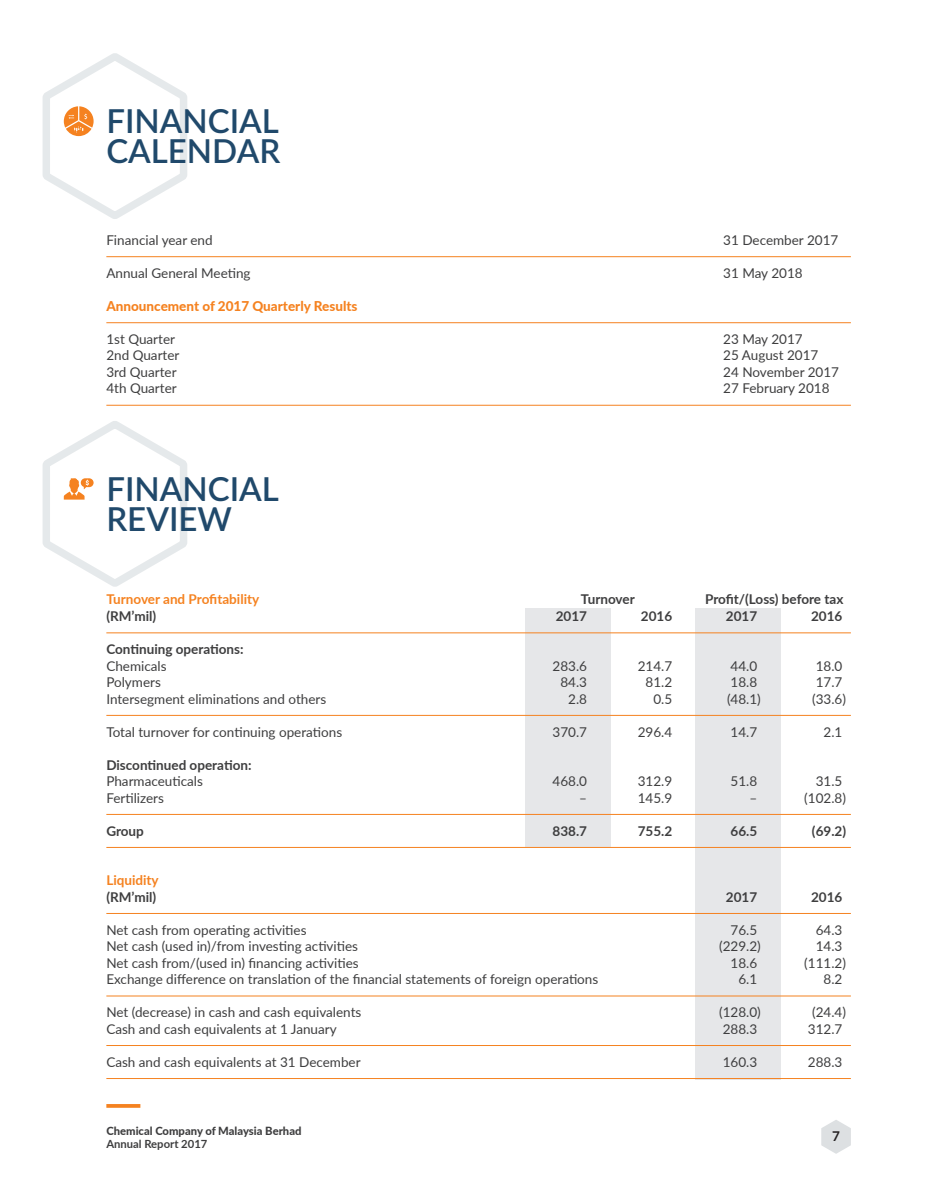
<style>
.page{position:relative;width:936px;height:1191px;background:#fff}
.page>*{position:absolute;margin:0;border:0;box-sizing:border-box;transform-origin:0 0}
.t1{font:600 33px/30px "Lato";color:#20496b}
.t2{font:13.5px "Lato";color:#3e3e3f}
.t3{font:700 13.5px "Lato";color:#3e3e3f}
.t4{font:800 13.5px "Lato";color:#f58220}
.t5{font:700 13.5px "Lato";color:#f58220}
.t6{font:700 13.5px "Lato";color:#231f20}
.t7{font:800 11.25px "Lato";color:#3e3e3f}
.t8{font:700 11.25px "Lato";color:#3e3e3f}
</style>
<div class="page">
<div style="left:695px;top:608px;width:85px;height:471px;background:#e6e7e9"></div>
<div style="left:525px;top:608px;width:85px;height:238px;background:#e6e7e9"></div>
<svg style="left:42px;top:53px;width:145px;height:166px"></svg>
<svg style="left:42px;top:421px;width:145px;height:166px"></svg>
<hr style="left:106px;top:256px;width:744px;height:1px;background:#f58220">
<hr style="left:106px;top:322px;width:744px;height:1px;background:#f58220">
<hr style="left:106px;top:405px;width:744px;height:1px;background:#f58220">
<hr style="left:106px;top:632px;width:744px;height:1px;background:#f58220">
<hr style="left:106px;top:715px;width:744px;height:1px;background:#f58220">
<hr style="left:106px;top:814px;width:744px;height:1px;background:#f58220">
<hr style="left:106px;top:847px;width:744px;height:1px;background:#f58220">
<hr style="left:106px;top:913px;width:744px;height:1px;background:#f58220">
<hr style="left:106px;top:995px;width:744px;height:1px;background:#f58220">
<hr style="left:106px;top:1045px;width:744px;height:1px;background:#f58220">
<hr style="left:106px;top:1078px;width:744px;height:1px;background:#f58220">
<hr style="left:106px;top:1104px;width:34px;height:3px;background:#f58220">
<svg style="left:821px;top:1120px;width:29px;height:33px"></svg>
<h1 class="t1" style="left:106px;top:104px;width:175px">FINANCIAL<br>CALENDAR</h1>
<p class="t2" style="left:106px;top:230px;width:108px">Financial year end</p>
<p class="t2" style="left:723px;top:230px;width:117px">31 December 2017</p>
<p class="t2" style="left:106px;top:263px;width:146px">Annual General Meeting</p>
<p class="t2" style="left:723px;top:263px;width:81px">31 May 2018</p>
<p class="t4" style="left:106px;top:296px;width:252px">Announcement of 2017 Quarterly Results</p>
<p class="t2" style="left:106px;top:329px;width:70px">1st Quarter</p>
<p class="t2" style="left:723px;top:329px;width:81px">23 May 2017</p>
<p class="t2" style="left:106px;top:346px;width:75px">2nd Quarter</p>
<p class="t2" style="left:723px;top:346px;width:97px">25 August 2017</p>
<p class="t2" style="left:106px;top:362px;width:72px">3rd Quarter</p>
<p class="t2" style="left:723px;top:362px;width:117px">24 November 2017</p>
<p class="t2" style="left:106px;top:379px;width:72px">4th Quarter</p>
<p class="t2" style="left:723px;top:379px;width:108px">27 February 2018</p>
<h1 class="t1" style="left:106px;top:472px;width:174px">FINANCIAL<br>REVIEW</h1>
<p class="t5" style="left:106px;top:589px;width:154px">Turnover and Profitability</p>
<p class="t3" style="left:581px;top:589px;width:55px">Turnover</p>
<p class="t3" style="left:705px;top:589px;width:140px">Profit/(Loss) before tax</p>
<p class="t3" style="left:106px;top:606px;width:51px">(RM’mil)</p>
<p class="t3" style="left:555px;top:606px;width:33px">2017</p>
<p class="t3" style="left:640px;top:606px;width:33px">2016</p>
<p class="t3" style="left:726px;top:606px;width:33px">2017</p>
<p class="t3" style="left:811px;top:606px;width:33px">2016</p>
<p class="t3" style="left:106px;top:639px;width:139px">Continuing operations:</p>
<p class="t2" style="left:106px;top:656px;width:62px">Chemicals</p>
<p class="t2" style="left:552px;top:656px;width:36px">283.6</p>
<p class="t2" style="left:637px;top:656px;width:36px">214.7</p>
<p class="t2" style="left:730px;top:656px;width:28px">44.0</p>
<p class="t2" style="left:815px;top:656px;width:28px">18.0</p>
<p class="t2" style="left:106px;top:672px;width:56px">Polymers</p>
<p class="t2" style="left:560px;top:672px;width:28px">84.3</p>
<p class="t2" style="left:645px;top:672px;width:28px">81.2</p>
<p class="t2" style="left:730px;top:672px;width:28px">18.8</p>
<p class="t2" style="left:815px;top:672px;width:28px">17.7</p>
<p class="t2" style="left:106px;top:689px;width:221px">Intersegment eliminations and others</p>
<p class="t2" style="left:568px;top:689px;width:20px">2.8</p>
<p class="t2" style="left:653px;top:689px;width:20px">0.5</p>
<p class="t2" style="left:727px;top:689px;width:35px">(48.1)</p>
<p class="t2" style="left:812px;top:689px;width:35px">(33.6)</p>
<p class="t2" style="left:106px;top:722px;width:237px">Total turnover for continuing operations</p>
<p class="t2" style="left:552px;top:722px;width:36px">370.7</p>
<p class="t2" style="left:637px;top:722px;width:36px">296.4</p>
<p class="t2" style="left:730px;top:722px;width:28px">14.7</p>
<p class="t2" style="left:823px;top:722px;width:20px">2.1</p>
<p class="t3" style="left:106px;top:754px;width:147px">Discontinued operation:</p>
<p class="t2" style="left:106px;top:771px;width:98px">Pharmaceuticals</p>
<p class="t2" style="left:552px;top:771px;width:36px">468.0</p>
<p class="t2" style="left:637px;top:771px;width:36px">312.9</p>
<p class="t2" style="left:730px;top:771px;width:28px">51.8</p>
<p class="t2" style="left:815px;top:771px;width:28px">31.5</p>
<p class="t2" style="left:106px;top:788px;width:59px">Fertilizers</p>
<p class="t2" style="left:579px;top:788px;width:9px">–</p>
<p class="t2" style="left:637px;top:788px;width:36px">145.9</p>
<p class="t2" style="left:749px;top:788px;width:9px">–</p>
<p class="t2" style="left:804px;top:788px;width:43px">(102.8)</p>
<p class="t3" style="left:106px;top:820px;width:39px">Group</p>
<p class="t3" style="left:552px;top:820px;width:36px">838.7</p>
<p class="t3" style="left:637px;top:820px;width:36px">755.2</p>
<p class="t3" style="left:730px;top:820px;width:28px">66.5</p>
<p class="t3" style="left:811px;top:820px;width:36px">(69.2)</p>
<p class="t5" style="left:106px;top:870px;width:54px">Liquidity</p>
<p class="t3" style="left:106px;top:886px;width:51px">(RM’mil)</p>
<p class="t3" style="left:726px;top:886px;width:33px">2017</p>
<p class="t3" style="left:811px;top:886px;width:33px">2016</p>
<p class="t2" style="left:106px;top:920px;width:202px">Net cash from operating activities</p>
<p class="t2" style="left:730px;top:920px;width:28px">76.5</p>
<p class="t2" style="left:815px;top:920px;width:28px">64.3</p>
<p class="t2" style="left:106px;top:936px;width:253px">Net cash (used in)/from investing activities</p>
<p class="t2" style="left:719px;top:936px;width:43px">(229.2)</p>
<p class="t2" style="left:815px;top:936px;width:28px">14.3</p>
<p class="t2" style="left:106px;top:953px;width:254px">Net cash from/(used in) financing activities</p>
<p class="t2" style="left:730px;top:953px;width:28px">18.6</p>
<p class="t2" style="left:804px;top:953px;width:43px">(111.2)</p>
<p class="t2" style="left:106px;top:969px;width:493px">Exchange difference on translation of the financial statements of foreign operations</p>
<p class="t2" style="left:738px;top:969px;width:20px">6.1</p>
<p class="t2" style="left:823px;top:969px;width:20px">8.2</p>
<p class="t2" style="left:106px;top:1002px;width:256px">Net (decrease) in cash and cash equivalents</p>
<p class="t2" style="left:719px;top:1002px;width:43px">(128.0)</p>
<p class="t2" style="left:812px;top:1002px;width:35px">(24.4)</p>
<p class="t2" style="left:106px;top:1019px;width:232px">Cash and cash equivalents at 1 January</p>
<p class="t2" style="left:722px;top:1019px;width:36px">288.3</p>
<p class="t2" style="left:807px;top:1019px;width:36px">312.7</p>
<p class="t2" style="left:106px;top:1052px;width:256px">Cash and cash equivalents at 31 December</p>
<p class="t2" style="left:722px;top:1052px;width:36px">160.3</p>
<p class="t2" style="left:807px;top:1052px;width:36px">288.3</p>
<p class="t7" style="left:106px;top:1122px;width:197px">Chemical Company of Malaysia Berhad</p>
<p class="t8" style="left:106px;top:1136px;width:102px">Annual Report 2017</p>
<p class="t6" style="left:832px;top:1125px;width:9px">7</p>
</div>
